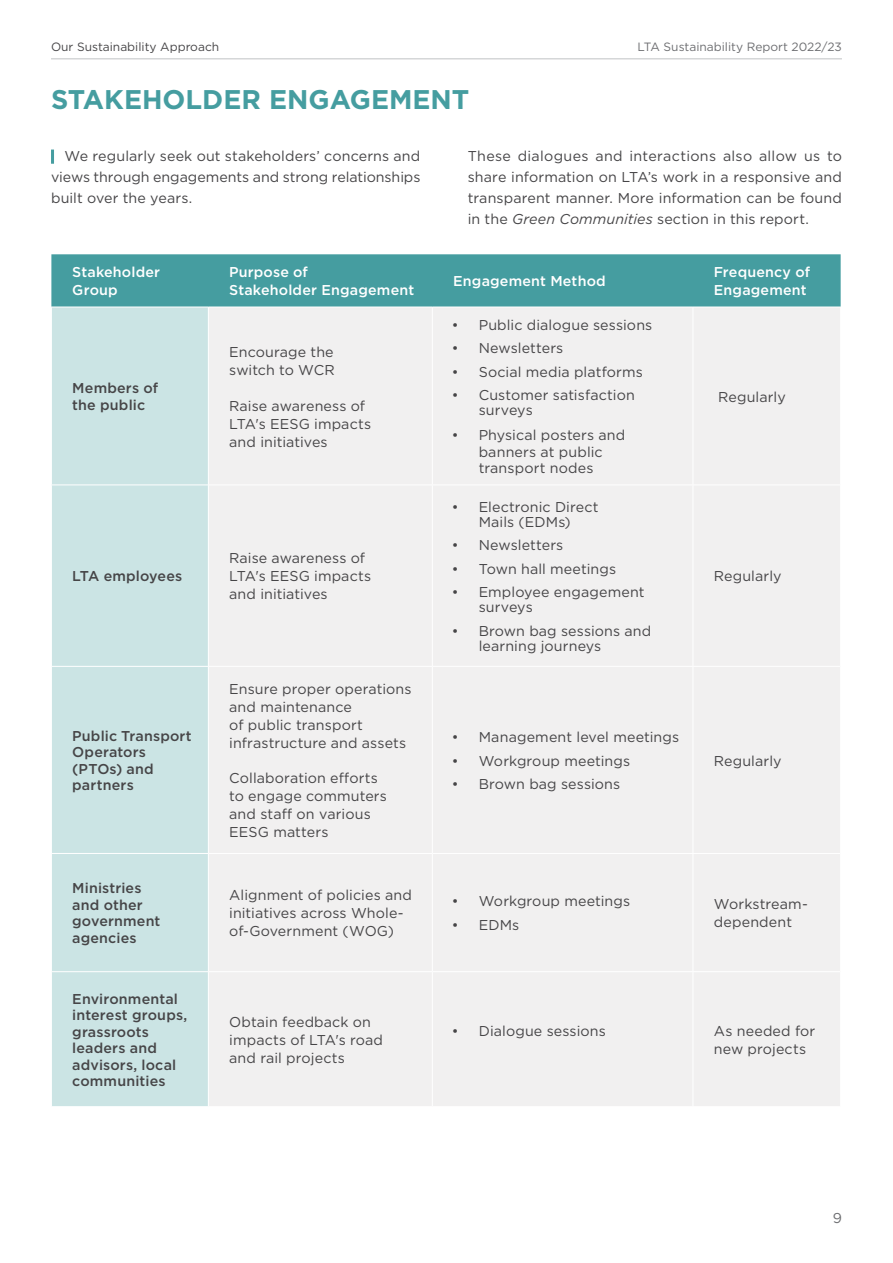
<style>
.page{position:relative;width:893px;height:1263px;background:#fff}
.page>*{position:absolute;margin:0;border:0;box-sizing:border-box;transform-origin:0 0}
.t1{font:700 27px "Gotham";color:#459da0}
.t2{font:14.25px/18px "Gotham";letter-spacing:.01em;color:#464547}
.t3{font:500 14.25px/16.5px "Gotham";letter-spacing:.01em;color:#464547}
.t4{font:500 14.25px/18px "Gotham";letter-spacing:.01em;color:#fff}
.t5{font:14.25px "Gotham";color:#6d6e71}
.t6{font:12px "Gotham";color:#6d6e71}
.t7{font:12px "Gotham";color:#464547}
.s1{font-style:italic}
</style>
<div class="page">
<hr style="left:51px;top:58px;width:791px;height:1px;background:#c0c2c4">
<hr style="left:51px;top:150px;width:3px;height:14px;background:#459da0">
<div style="left:51px;top:254px;width:790px;height:53px;background:#459da0"></div>
<div style="left:52px;top:308px;width:156px;height:798px;background:#cbe4e4"></div>
<div style="left:209px;top:308px;width:631px;height:798px;background:#f1f0f0"></div>
<hr style="left:432px;top:307px;width:1px;height:177px;background:#fff">
<hr style="left:693px;top:307px;width:1px;height:177px;background:#fff">
<hr style="left:209px;top:484px;width:223px;height:1px;background:#fff">
<hr style="left:432px;top:484px;width:261px;height:1px;background:#fff">
<hr style="left:432px;top:485px;width:1px;height:181px;background:#fff">
<hr style="left:693px;top:484px;width:147px;height:1px;background:#fff">
<hr style="left:693px;top:485px;width:1px;height:181px;background:#fff">
<hr style="left:209px;top:666px;width:223px;height:1px;background:#fff">
<hr style="left:432px;top:666px;width:261px;height:1px;background:#fff">
<hr style="left:432px;top:667px;width:1px;height:186px;background:#fff">
<hr style="left:693px;top:666px;width:147px;height:1px;background:#fff">
<hr style="left:693px;top:667px;width:1px;height:186px;background:#fff">
<hr style="left:209px;top:853px;width:223px;height:1px;background:#fff">
<hr style="left:432px;top:853px;width:261px;height:1px;background:#fff">
<hr style="left:432px;top:854px;width:1px;height:117px;background:#fff">
<hr style="left:693px;top:853px;width:147px;height:1px;background:#fff">
<hr style="left:693px;top:854px;width:1px;height:117px;background:#fff">
<hr style="left:209px;top:971px;width:223px;height:1px;background:#fff">
<hr style="left:432px;top:971px;width:261px;height:1px;background:#fff">
<hr style="left:432px;top:972px;width:1px;height:134px;background:#fff">
<hr style="left:693px;top:971px;width:147px;height:1px;background:#fff">
<hr style="left:693px;top:972px;width:1px;height:134px;background:#fff">
<hr style="left:51px;top:484px;width:158px;height:1px;background:#fff">
<hr style="left:51px;top:666px;width:158px;height:1px;background:#fff">
<hr style="left:51px;top:853px;width:158px;height:1px;background:#fff">
<hr style="left:51px;top:971px;width:158px;height:1px;background:#fff">
<p class="t7" style="left:51px;top:39px;width:170px">Our Sustainability Approach</p>
<h1 class="t1" style="left:51px;top:81px;width:420px">STAKEHOLDER ENGAGEMENT</h1>
<p class="t6" style="left:638px;top:39px;width:206px">LTA Sustainability Report 2022/23</p>
<p class="t2" style="left:51px;top:145px;width:371px;line-height:21px;text-align:justify;text-indent:13px">We regularly seek out stakeholders’ concerns and views through engagements and strong relationships built over the years.</p>
<p class="t2" style="left:468px;top:145px;width:376px;line-height:21px;text-align:justify">These dialogues and interactions also allow us to share information on LTA’s work in a responsive and transparent manner. More information can be found in the <span class="s1">Green Communities</span> section in this report.</p>
<p class="t4" style="left:72px;top:263px;width:89px">Stakeholder<br>Group</p>
<p class="t4" style="left:229px;top:263px;width:187px">Purpose of<br>Stakeholder Engagement</p>
<p class="t4" style="left:453px;top:272px;width:154px">Engagement Method</p>
<p class="t4" style="left:714px;top:263px;width:98px">Frequency of<br>Engagement</p>
<p class="t3" style="left:72px;top:380px;width:87px">Members of the public</p>
<p class="t2" style="left:229px;top:342px;width:107px">Encourage the switch to WCR</p>
<p class="t2" style="left:229px;top:396px;width:144px">Raise awareness of<br>LTA's EESG impacts and initiatives</p>
<p class="t3" style="left:72px;top:568px;width:111px">LTA employees</p>
<p class="t3" style="left:72px;top:727px;width:121px">Public Transport<br>Operators (PTOs) and partners</p>
<p class="t2" style="left:229px;top:549px;width:144px">Raise awareness of<br>LTA's EESG impacts and initiatives</p>
<p class="t2" style="left:229px;top:680px;width:184px">Ensure proper operations and maintenance<br>of public transport infrastructure and assets</p>
<p class="t2" style="left:229px;top:769px;width:159px">Collaboration efforts to engage commuters and staff on various<br>EESG matters</p>
<p class="t2" style="left:452px;top:315px;width:202px">• Public dialogue sessions</p>
<p class="t2" style="left:452px;top:339px;width:113px">• Newsletters</p>
<p class="t2" style="left:452px;top:362px;width:193px">• Social media platforms</p>
<p class="t2" style="left:479px;top:387px;width:158px;line-height:15px;text-indent:-27px">• Customer satisfaction surveys</p>
<p class="t2" style="left:452px;top:427px;width:175px;line-height:16.5px;text-align:center">• Physical posters and banners at public transport nodes</p>
<p class="t2" style="left:452px;top:499px;width:148px;line-height:15px;text-align:center">• Electronic Direct<br>Mails (EDMs)</p>
<p class="t2" style="left:452px;top:536px;width:113px">• Newsletters</p>
<p class="t2" style="left:452px;top:559px;width:166px">• Town hall meetings</p>
<p class="t2" style="left:479px;top:584px;width:167px;line-height:15px;text-indent:-27px">• Employee engagement surveys</p>
<p class="t2" style="left:479px;top:623px;width:174px;line-height:15px;text-indent:-27px">• Brown bag sessions and learning journeys</p>
<p class="t2" style="left:452px;top:728px;width:229px">• Management level meetings</p>
<p class="t2" style="left:452px;top:751px;width:180px">• Workgroup meetings</p>
<p class="t2" style="left:452px;top:775px;width:170px">• Brown bag sessions</p>
<p class="t3" style="left:72px;top:880px;width:90px">Ministries and other government agencies</p>
<p class="t2" style="left:229px;top:886px;width:184px">Alignment of policies and initiatives across Whole&shy;of-Government (WOG)</p>
<p class="t2" style="left:452px;top:892px;width:180px">• Workgroup meetings</p>
<p class="t2" style="left:452px;top:915px;width:69px">• EDMs</p>
<p class="t2" style="left:718px;top:387px;width:69px">Regularly</p>
<p class="t2" style="left:714px;top:567px;width:69px">Regularly</p>
<p class="t2" style="left:714px;top:751px;width:69px">Regularly</p>
<p class="t2" style="left:714px;top:895px;width:96px">Workstream&shy;dependent</p>
<p class="t3" style="left:72px;top:990px;width:117px">Environmental interest groups, grassroots leaders and advisors, local communities</p>
<p class="t2" style="left:229px;top:1012px;width:155px">Obtain feedback on impacts of LTA's road and rail projects</p>
<p class="t2" style="left:452px;top:1021px;width:156px">• Dialogue sessions</p>
<p class="t2" style="left:714px;top:1021px;width:103px">As needed for new projects</p>
<p class="t5" style="left:833px;top:1209px;width:11px">9</p>
</div>
